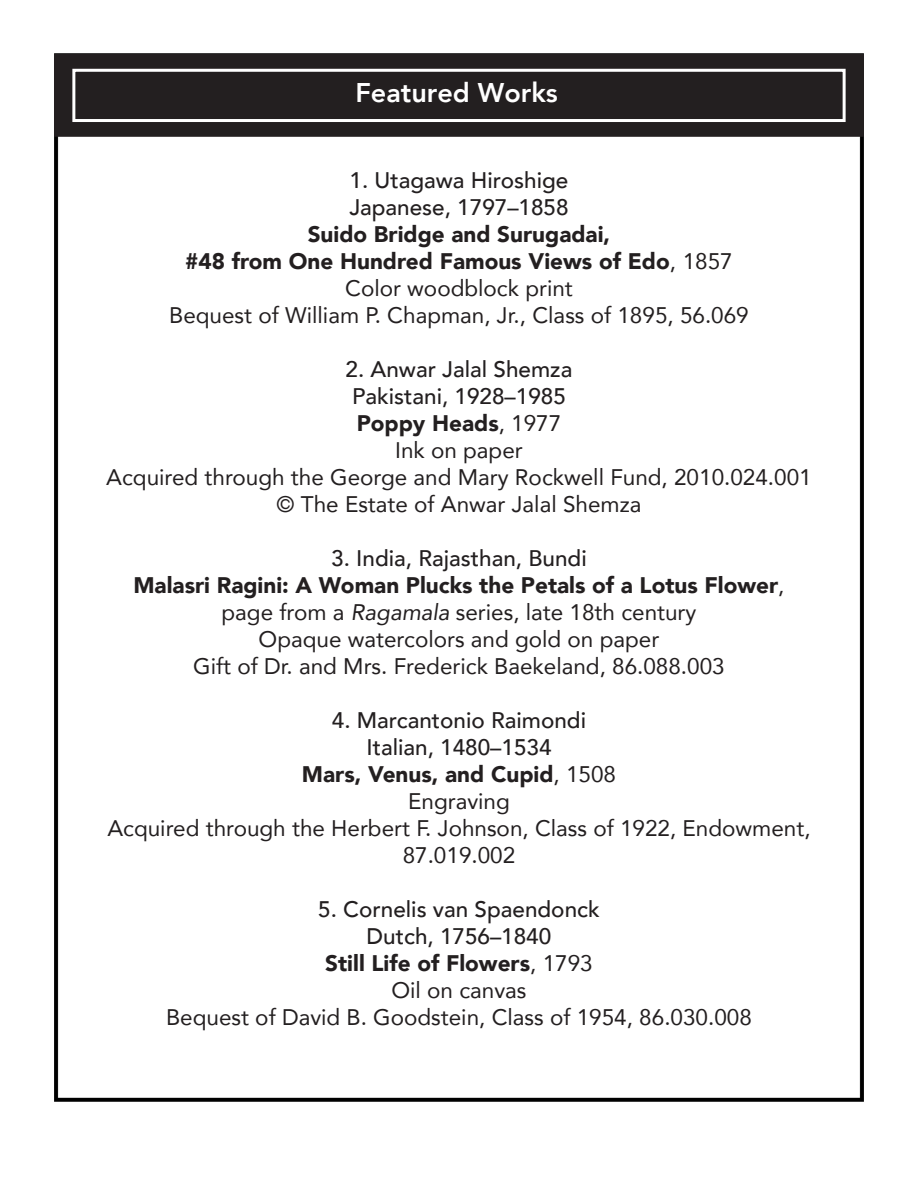
<style>
.page{position:relative;width:918px;height:1188px;background:#fff}
.page>*{position:absolute;margin:0;border:0;box-sizing:border-box;transform-origin:0 0}
.t1{font:800 27px "Avenir";color:#fff}
.t2{font:22.5px/27px "Avenir";color:#231f20;text-align:center}
.t3{font:500 22.5px/27px "Avenir";color:#231f20}
.s1{font-weight:900}
.s2{font-weight:500}
.s3{font-style:italic}
</style>
<div class="page">
<img style="left:54px;top:137px;width:810px;height:964px">
<div style="left:55px;top:55px;width:808px;height:81px;background:#231f20"></div>
<div style="left:54px;top:54px;width:810px;height:83px;border:2px solid #231f20"></div>
<div style="left:72px;top:69px;width:774px;height:53px;border:3px solid #fff"></div>
<p class="t1" style="left:356px;top:71px;width:204px">Featured Works</p>
<p class="t3" style="left:349px;top:166px;width:221px">1. Utagawa Hiroshige<br>Japanese, 1797–1858</p>
<p class="t2" style="left:169px;top:220px;width:581px"><span class="s1">Suido Bridge and Surugadai,<br>#48 from One Hundred Famous Views of Edo</span>, 1857<br>Color woodblock print<br>Bequest of William P. Chapman, Jr., Class of 1895, 56.069</p>
<p class="t2" style="left:106px;top:355px;width:707px"><span class="s2">2. Anwar Jalal Shemza<br>Pakistani, 1928–1985<br></span><span class="s1">Poppy Heads</span>, 1977<br>Ink on paper<br>Acquired through the George and Mary Rockwell Fund, 2010.024.001 © The Estate of Anwar Jalal Shemza</p>
<p class="t2" style="left:133px;top:544px;width:653px"><span class="s2">3. India, Rajasthan, Bundi<br></span><span class="s1">Malasri Ragini: A Woman Plucks the Petals of a Lotus Flower</span>, page from a <span class="s3">Ragamala</span> series, late 18th century<br>Opaque watercolors and gold on paper<br>Gift of Dr. and Mrs. Frederick Baekeland, 86.088.003</p>
<p class="t2" style="left:107px;top:706px;width:705px"><span class="s2">4. Marcantonio Raimondi<br>Italian, 1480–1534<br></span><span class="s1">Mars, Venus, and Cupid</span>, 1508<br>Engraving<br>Acquired through the Herbert F. Johnson, Class of 1922, Endowment,<br>87.019.002</p>
<p class="t2" style="left:166px;top:895px;width:587px"><span class="s2">5. Cornelis van Spaendonck<br>Dutch, 1756–1840<br></span><span class="s1">Still Life of Flowers</span>, 1793<br>Oil on canvas<br>Bequest of David B. Goodstein, Class of 1954, 86.030.008</p>
</div>
